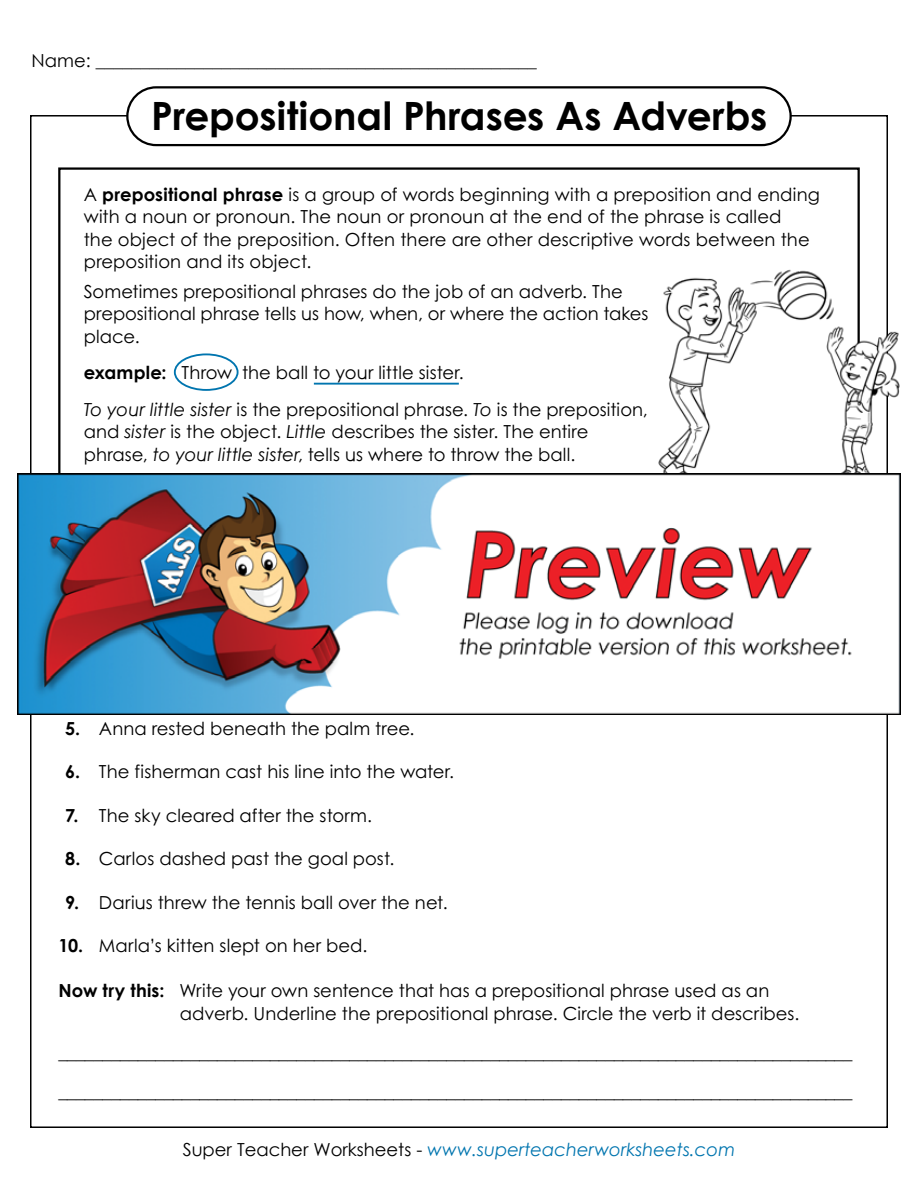
<style>
.page{position:relative;width:918px;height:1188px;background:#fff}
.page>*{position:absolute;margin:0;border:0;box-sizing:border-box;transform-origin:0 0}
.t1{font:700 39px "Century Gothic 2";color:#000}
.t2{font:18px/22.5px "Century STW4";letter-spacing:.005em;color:#000}
.t3{font:18px "Century Gothic 2";color:#000}
.t4{font:italic 18px "Century Gothic 2";color:#0075af}
.s1{font-weight:700}
.s2{font-style:italic}
.s3{font-style:normal;color:#000}
</style>
<div class="page">
<div style="left:126px;top:86px;width:666px;height:60px;border:2px solid #000;border-radius:29px"></div>
<hr style="left:314px;top:383px;width:145px;height:2px;background:#0075af">
<div style="left:174px;top:353px;width:65px;height:38px;border:2px solid #0075af;border-radius:50%"></div>
<img style="left:658px;top:267px;width:242px;height:206px">
<img style="left:17px;top:473px;width:884px;height:242px">
<p class="t3" style="left:32px;top:48px;width:507px">Name: _________________________________________________</p>
<h1 class="t1" style="left:151px;top:86px;width:618px">Prepositional Phrases As Adverbs</h1>
<p class="t2" style="left:84px;top:183px;width:738px">A <span class="s1">prepositional phrase</span> is a group of words beginning with a preposition and ending with a noun or pronoun. The noun or pronoun at the end of the phrase is called<br>the object of the preposition. Often there are other descriptive words between the preposition and its object.</p>
<p class="t2" style="left:84px;top:280px;width:566px">Sometimes prepositional phrases do the job of an adverb. The prepositional phrase tells us how, when, or where the action takes place.</p>
<p class="t2" style="left:84px;top:361px;width:382px"><span class="s1">example:</span> Throw the ball to your little sister.</p>
<p class="t2" style="left:84px;top:398px;width:566px"><span class="s2">To your little sister</span> is the prepositional phrase. <span class="s2">To</span> is the preposition, and <span class="s2">sister</span> is the object. <span class="s2">Little</span> describes the sister. The entire phrase, <span class="s2">to your little sister</span>, tells us where to throw the ball.</p>
<p class="t2" style="left:65px;top:717px;width:351px"><span class="s1">5.</span> Anna rested beneath the palm tree.</p>
<p class="t2" style="left:65px;top:760px;width:390px"><span class="s1">6.</span> The fisherman cast his line into the water.</p>
<p class="t2" style="left:65px;top:804px;width:308px"><span class="s1">7.</span> The sky cleared after the storm.</p>
<p class="t2" style="left:65px;top:847px;width:331px"><span class="s1">8.</span> Carlos dashed past the goal post.</p>
<p class="t2" style="left:65px;top:891px;width:384px"><span class="s1">9.</span> Darius threw the tennis ball over the net.</p>
<p class="t2" style="left:58px;top:934px;width:310px"><span class="s1">10.</span> Marla’s kitten slept on her bed.</p>
<p class="t2" style="left:180px;top:979px;width:621px;text-indent:-121px"><span class="s1">Now try this:</span> Write your own sentence that has a prepositional phrase used as an adverb. Underline the prepositional phrase. Circle the verb it describes.</p>
<p class="t2" style="left:58px;top:1032px;width:795px;line-height:39px">__________________________________________________________________________________________ __________________________________________________________________________________________</p>
<p class="t4" style="left:183px;top:1137px;width:554px"><span class="s3">Super Teacher Worksheets -</span> www.superteacherworksheets.com</p>
</div>
